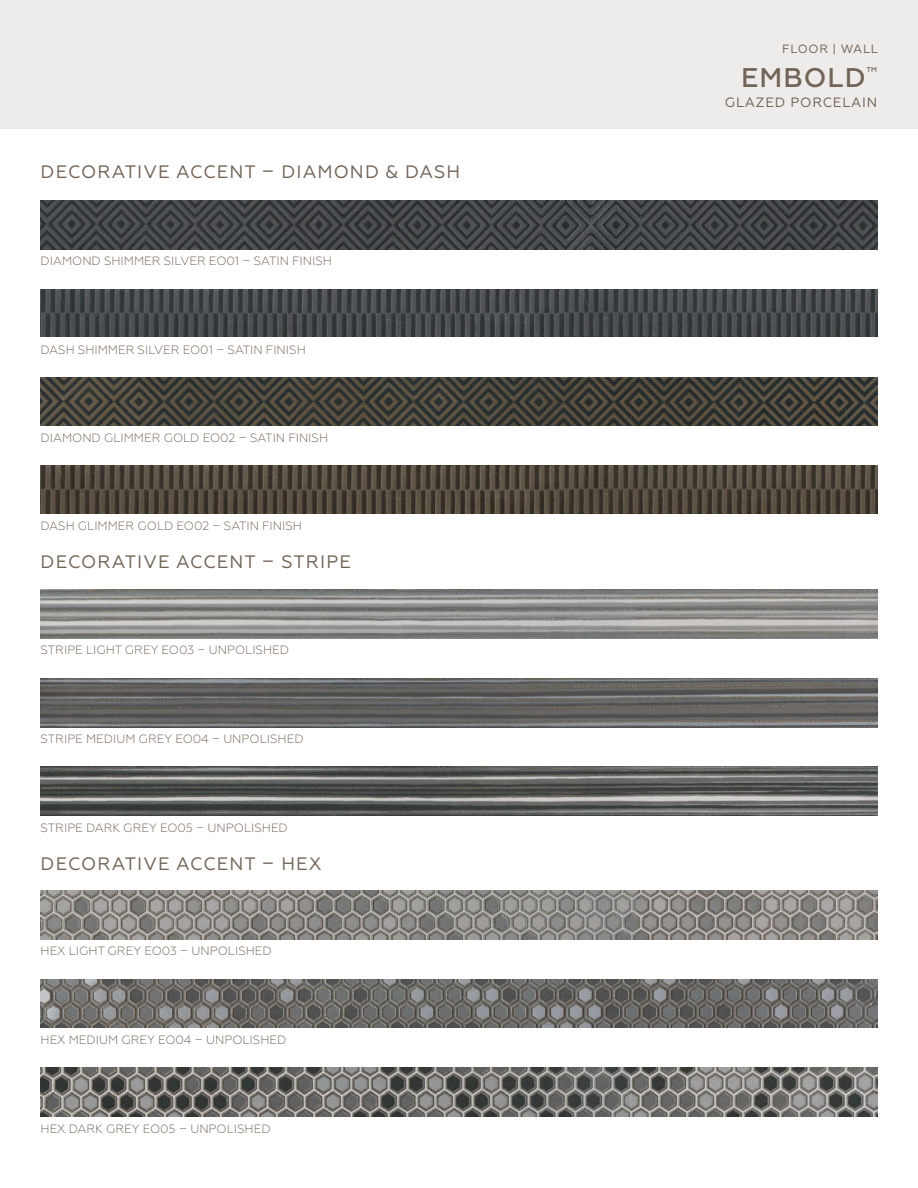
<style>
.page{position:relative;width:918px;height:1188px;background:#fff}
.page>*{position:absolute;margin:0;border:0;box-sizing:border-box;transform-origin:0 0}
.t1{font:500 27px "Geometria";letter-spacing:.04em;color:#726457}
.t2{font:18px "Geometria";letter-spacing:.06em;color:#726457}
.t3{font:13.5px "Geometria";letter-spacing:.06em;color:#726457}
.t4{font:300 12px "Geometria";color:#726457}
.t5{font:12px "Geometria";letter-spacing:.06em;color:#726457}
</style>
<div class="page">
<div style="left:0;top:0;width:918px;height:129px;background:#eeecea"></div>
<img style="left:40px;top:201px;width:837px;height:48px">
<img style="left:40px;top:377px;width:837px;height:49px">
<img style="left:40px;top:466px;width:837px;height:47px">
<img style="left:40px;top:289px;width:837px;height:48px">
<img style="left:40px;top:590px;width:838px;height:48px">
<img style="left:40px;top:891px;width:838px;height:48px">
<img style="left:40px;top:678px;width:838px;height:49px">
<img style="left:40px;top:979px;width:838px;height:49px">
<img style="left:40px;top:767px;width:838px;height:49px">
<img style="left:40px;top:1068px;width:838px;height:49px">
<h2 class="t2" style="left:41px;top:161px;width:421px">DECORATIVE ACCENT – DIAMOND &amp; DASH</h2>
<p class="t4" style="left:41px;top:254px;width:293px">DIAMOND SHIMMER SILVER EO01 – SATIN FINISH</p>
<p class="t4" style="left:41px;top:343px;width:267px">DASH SHIMMER SILVER EO01 – SATIN FINISH</p>
<p class="t4" style="left:41px;top:431px;width:289px">DIAMOND GLIMMER GOLD EO02 – SATIN FINISH</p>
<p class="t4" style="left:41px;top:519px;width:263px">DASH GLIMMER GOLD EO02 – SATIN FINISH</p>
<h2 class="t2" style="left:41px;top:551px;width:312px">DECORATIVE ACCENT – STRIPE</h2>
<p class="t4" style="left:41px;top:643px;width:250px">STRIPE LIGHT GREY EO03 – UNPOLISHED</p>
<p class="t4" style="left:41px;top:732px;width:265px">STRIPE MEDIUM GREY EO04 – UNPOLISHED</p>
<p class="t4" style="left:41px;top:821px;width:249px">STRIPE DARK GREY EO05 – UNPOLISHED</p>
<h2 class="t2" style="left:41px;top:853px;width:282px">DECORATIVE ACCENT – HEX</h2>
<p class="t4" style="left:41px;top:944px;width:233px">HEX LIGHT GREY EO03 – UNPOLISHED</p>
<p class="t4" style="left:41px;top:1033px;width:247px">HEX MEDIUM GREY EO04 – UNPOLISHED</p>
<p class="t4" style="left:41px;top:1121px;width:232px">HEX DARK GREY EO05 – UNPOLISHED</p>
<p class="t5" style="left:782px;top:42px;width:97px">FLOOR | WALL</p>
<h1 class="t1" style="left:741px;top:62px;width:138px">EMBOLD<sup>™</sup></h1>
<p class="t3" style="left:725px;top:95px;width:154px">GLAZED PORCELAIN</p>
</div>
